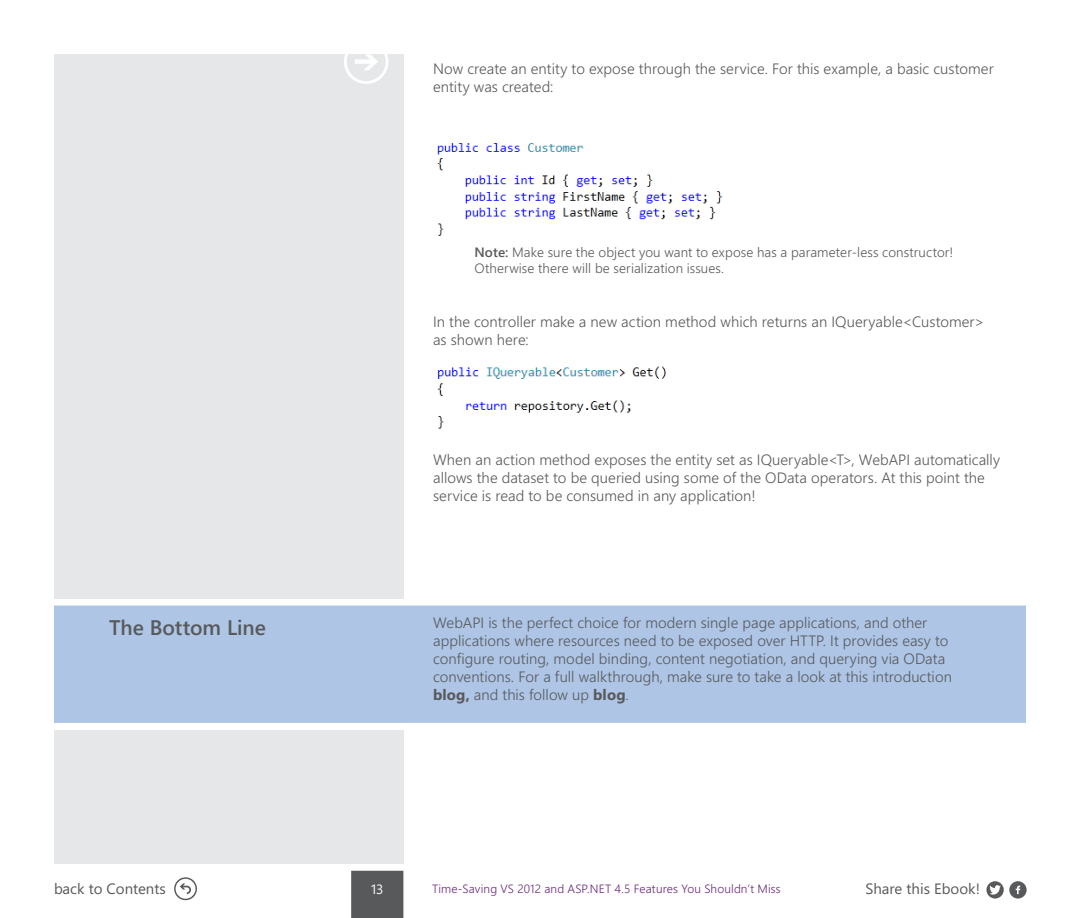
<style>
.page{position:relative;width:1080px;height:918px;background:#fff}
.page>*{position:absolute;margin:0;border:0;box-sizing:border-box;transform-origin:0 0}
.t1{font:600 21px "Segoe WP";letter-spacing:-.005em;color:#58595b}
.t2{font:300 15px/18px "Segoe WP";letter-spacing:.005em;color:#58595b}
.t3{font:15px "Segoe WP";color:#58595b}
.t4{font:300 13.5px/16.2px "Segoe WP";letter-spacing:.01em;color:#58595b}
.t5{font:13.5px "Segoe WP";color:#fff}
.t6{font:300 12px "Segoe WP";letter-spacing:.01em;color:#6c297b}
.s1{font-weight:600}
.s2{font-weight:700}
</style>
<div class="page">
<div style="left:54px;top:54px;width:349px;height:810px;background:#e6e7e8"></div>
<div style="left:43px;top:600px;width:369px;height:6px;background:#fff"></div>
<div style="left:43px;top:723px;width:369px;height:6px;background:#fff"></div>
<div style="left:54px;top:606px;width:972px;height:117px;background:#aec5e6"></div>
<svg style="left:344px;top:54px;width:45px;height:30px"></svg>
<img style="left:437px;top:366px;width:229px;height:63px">
<div style="left:351px;top:871px;width:52px;height:47px;background:#58595b"></div>
<svg style="left:986px;top:881px;width:18px;height:18px"></svg>
<svg style="left:989px;top:885px;width:12px;height:10px"></svg>
<svg style="left:1009px;top:881px;width:18px;height:18px"></svg>
<svg style="left:1016px;top:886px;width:4px;height:8px"></svg>
<svg style="left:174px;top:877px;width:23px;height:23px"></svg>
<img style="left:437px;top:143px;width:286px;height:93px">
<p class="t2" style="left:433px;top:59px;width:562px">Now create an entity to expose through the service. For this example, a basic customer entity was created:</p>
<p class="t4" style="left:475px;top:243px;width:480px"><span class="s1">Note:</span> Make sure the object you want to expose has a parameter-less constructor!<br>Otherwise there will be serialization issues.</p>
<p class="t2" style="left:433px;top:312px;width:553px">In the controller make a new action method which returns an IQueryable&lt;Customer&gt; as shown here:</p>
<p class="t2" style="left:433px;top:450px;width:569px">When an action method exposes the entity set as IQueryable&lt;T&gt;, WebAPI automatically allows the dataset to be queried using some of the OData operators. At this point the service is read to be consumed in any application!</p>
<h1 class="t1" style="left:109px;top:613px;width:158px">The Bottom Line</h1>
<p class="t2" style="left:433px;top:613px;width:520px">WebAPI is the perfect choice for modern single page applications, and other applications where resources need to be exposed over HTTP. It provides easy to configure routing, model binding, content negotiation, and querying via OData conventions. For a full walkthrough, make sure to take a look at this introduction <span class="s2">blog,</span> and this follow up <span class="s2">blog</span>.</p>
<p class="t3" style="left:54px;top:879px;width:113px">back to Contents</p>
<p class="t5" style="left:371px;top:880px;width:14px">13</p>
<p class="t6" style="left:432px;top:881px;width:350px">Time-Saving VS 2012 and ASP.NET 4.5 Features You Shouldn’t Miss</p>
<p class="t3" style="left:866px;top:878px;width:116px">Share this Ebook!</p>
</div>
